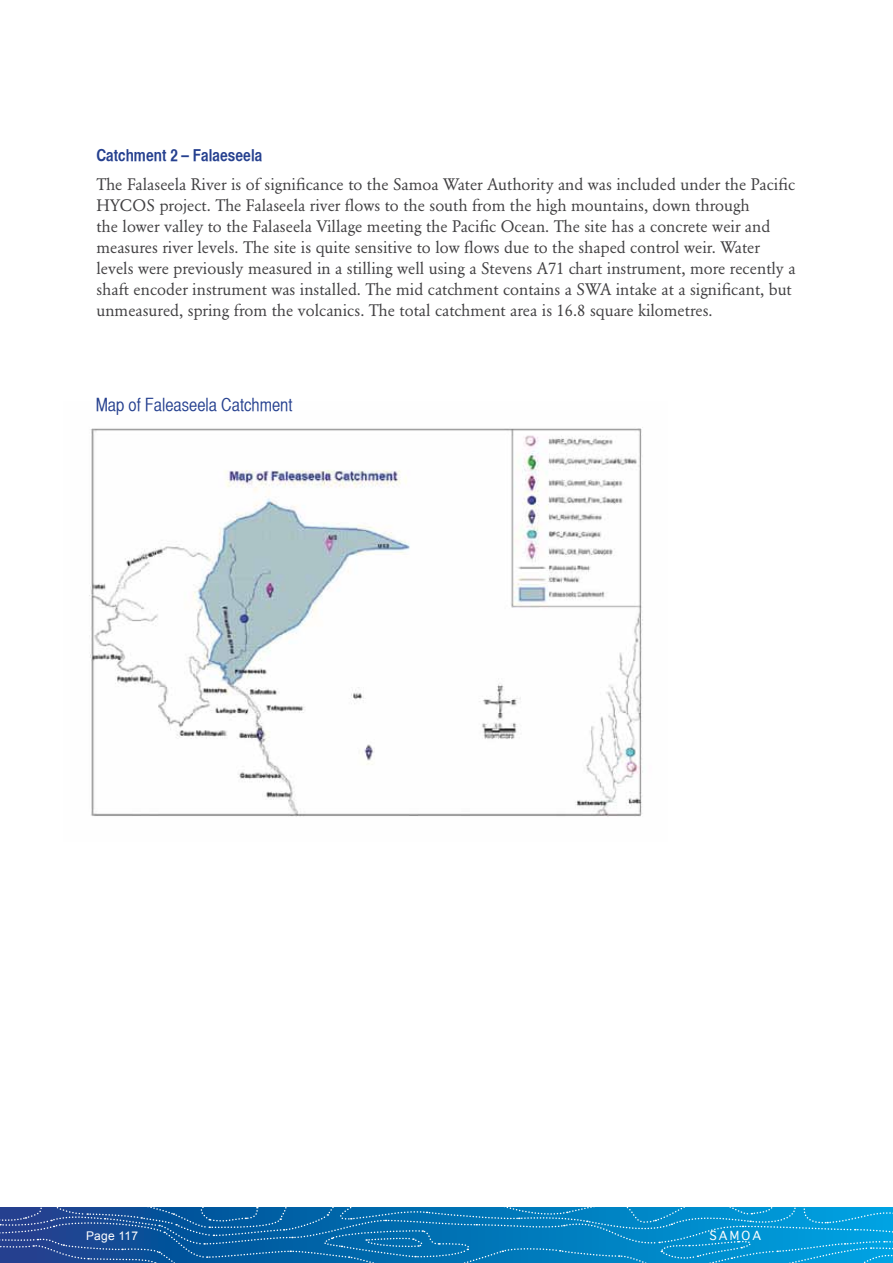
<style>
.page{position:relative;width:893px;height:1263px;background:#fff}
.page>*{position:absolute;margin:0;border:0;box-sizing:border-box;transform-origin:0 0}
.t1{font:18px "Helvetica CY Plain";color:#25408f}
.t2{font:16.5px/21px "Garamond BE";color:#414042}
.t3{font:16.5px "Helvetica CY Bold";color:#25408f}
.t4{font:12px "Arial";letter-spacing:.02em;color:#fff}
.t5{font:12px "Geneva";letter-spacing:.18em;color:#fff}
</style>
<div class="page">
<svg style="left:0;top:1207px;width:893px;height:56px;background:#1077b8"></svg>
<img style="left:89px;top:427px;width:554px;height:390px">
<hr style="left:892px;top:0;width:1px;height:1208px;background:#d0e4c8">
<p class="t3" style="left:96px;top:145px;width:167px">Catchment 2 – Falaeseela</p>
<p class="t2" style="left:96px;top:174px;width:701px">The Falaseela River is of significance to the Samoa Water Authority and was included under the Pacific HYCOS project. The Falaseela river flows to the south from the high mountains, down through<br>the lower valley to the Falaseela Village meeting the Pacific Ocean. The site has a concrete weir and measures river levels. The site is quite sensitive to low flows due to the shaped control weir. Water levels were previously measured in a stilling well using a Stevens A71 chart instrument, more recently a shaft encoder instrument was installed. The mid catchment contains a SWA intake at a significant, but unmeasured, spring from the volcanics. The total catchment area is 16.8 square kilometres.</p>
<p class="t1" style="left:96px;top:394px;width:198px">Map of Faleaseela Catchment</p>
<p class="t4" style="left:86px;top:1227px;width:54px">Page 117</p>
<p class="t5" style="left:709px;top:1225px;width:53px">SAMOA</p>
</div>
